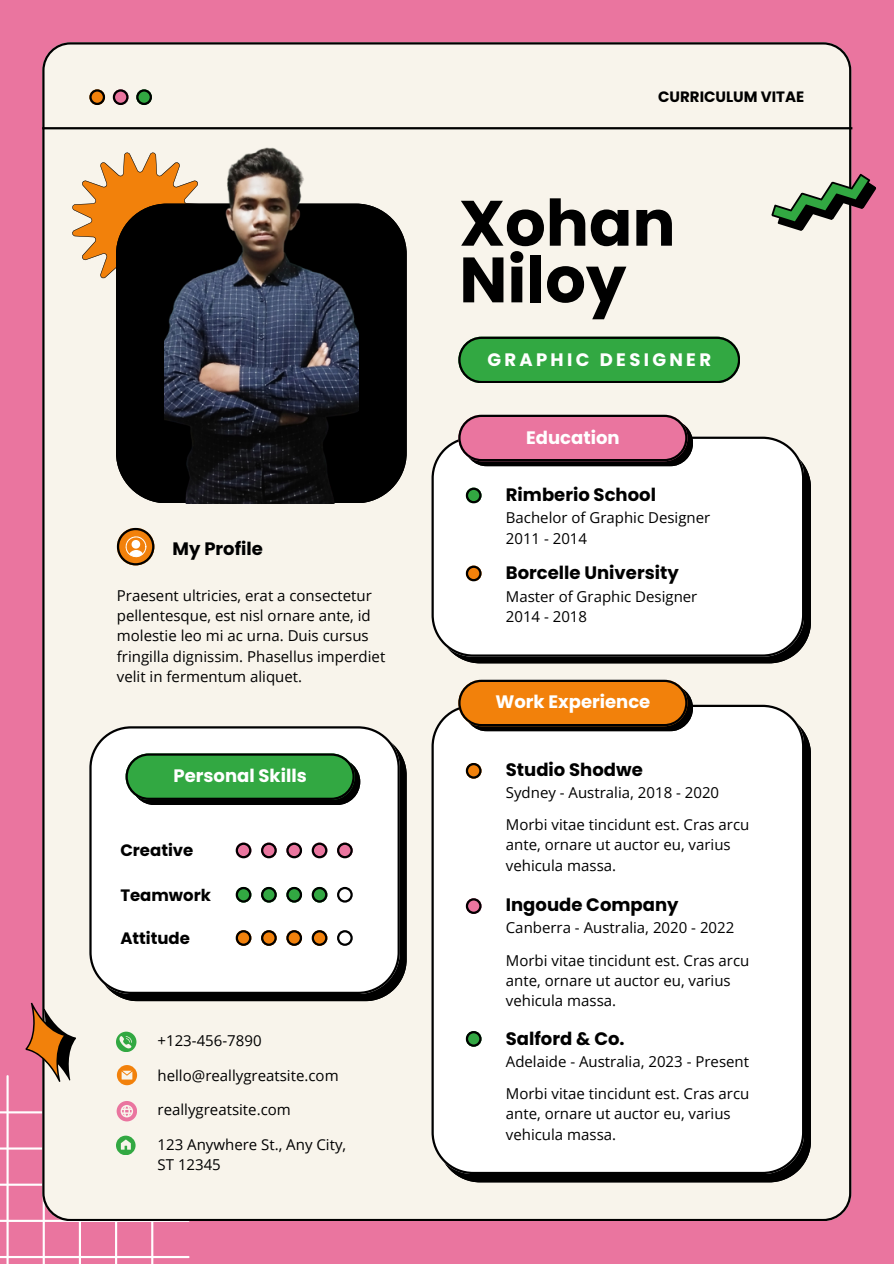
<style>
.page{position:relative;width:894px;height:1264px;background:#fff}
.page>*{position:absolute;margin:0;border:0;box-sizing:border-box;transform-origin:0 0}
.t1{font:700 63.9px/56.7px "Poppins";color:#000}
.t2{font:700 18px "Poppins";color:#000}
.t3{font:700 18px "Poppins";color:#fff}
.t4{font:700 18px "Poppins";letter-spacing:.185em;color:#fff}
.t5{font:700 16.5px "Poppins";color:#000}
.t6{font:15px/20.2px "Open Sans";color:#000}
.t7{font:700 15px "Poppins";color:#000}
</style>
<div class="page">
<div style="left:0;top:0;width:893px;height:1263px;background:#ea759f"></div>
<div style="left:42px;top:42px;width:809px;height:1178px;background:#f8f4eb"></div>
<svg style="left:458px;top:337px;width:281px;height:46px;background:#339a40"></svg>
<svg style="left:71px;top:152px;width:93px;height:137px;background:#eeb374"></svg>
<svg style="left:116px;top:204px;width:290px;height:299px;background:#110f0c"></svg>
<svg style="left:189px;top:733px;width:217px;height:268px;background:#232322"></svg>
<div style="left:89px;top:726px;width:310px;height:268px;background:#fff"></div>
<svg style="left:438px;top:446px;width:372px;height:217px;background:#292827"></svg>
<div style="left:431px;top:436px;width:373px;height:220px;background:#fff"></div>
<svg style="left:438px;top:713px;width:372px;height:469px;background:#1a1918"></svg>
<div style="left:431px;top:704px;width:373px;height:470px;background:#fff"></div>
<svg style="left:458px;top:679px;width:234px;height:52px;background:#c57017"></svg>
<svg style="left:458px;top:415px;width:234px;height:51px"></svg>
<svg style="left:125px;top:753px;width:235px;height:51px;background:#338d3f"></svg>
<svg style="left:236px;top:886px;width:15px;height:16px"></svg>
<svg style="left:236px;top:930px;width:15px;height:15px"></svg>
<svg style="left:236px;top:842px;width:15px;height:16px"></svg>
<svg style="left:261px;top:886px;width:16px;height:16px"></svg>
<svg style="left:261px;top:930px;width:16px;height:15px"></svg>
<svg style="left:261px;top:842px;width:16px;height:16px"></svg>
<div style="left:327px;top:889px;width:15px;height:15px;background:#fff;border-radius:50%"></div>
<div style="left:352px;top:846px;width:15px;height:15px;background:#fff;border-radius:50%"></div>
<div style="left:352px;top:889px;width:15px;height:15px;background:#fff;border-radius:50%"></div>
<div style="left:352px;top:932px;width:15px;height:15px;background:#fff;border-radius:50%"></div>
<hr style="left:42px;top:127px;width:810px;height:2px;background:#000">
<svg style="left:89px;top:89px;width:16px;height:16px"></svg>
<svg style="left:113px;top:89px;width:15px;height:16px"></svg>
<svg style="left:465px;top:565px;width:16px;height:16px"></svg>
<svg style="left:465px;top:487px;width:16px;height:16px"></svg>
<svg style="left:465px;top:763px;width:16px;height:15px"></svg>
<svg style="left:465px;top:898px;width:16px;height:16px"></svg>
<svg style="left:465px;top:1031px;width:16px;height:15px"></svg>
<svg style="left:136px;top:89px;width:16px;height:16px"></svg>
<svg style="left:286px;top:886px;width:16px;height:16px"></svg>
<svg style="left:286px;top:930px;width:16px;height:15px"></svg>
<svg style="left:286px;top:842px;width:16px;height:16px"></svg>
<svg style="left:311px;top:886px;width:16px;height:16px"></svg>
<svg style="left:311px;top:930px;width:16px;height:15px"></svg>
<svg style="left:311px;top:842px;width:16px;height:16px"></svg>
<svg style="left:337px;top:886px;width:15px;height:16px"></svg>
<svg style="left:337px;top:930px;width:15px;height:15px"></svg>
<svg style="left:337px;top:842px;width:15px;height:16px"></svg>
<svg style="left:117px;top:528px;width:37px;height:37px"></svg>
<svg style="left:0;top:992px;width:189px;height:271px"></svg>
<svg style="left:767px;top:168px;width:110px;height:71px"></svg>
<img style="left:164px;top:95px;width:194px;height:408px">
<p class="t2" style="left:172px;top:536px;width:92px">My Profile</p>
<p class="t6" style="left:117px;top:585px;width:270px">Praesent ultricies, erat a consectetur pellentesque, est nisl ornare ante, id molestie leo mi ac urna. Duis cursus fringilla dignissim. Phasellus imperdiet velit in fermentum aliquet.</p>
<p class="t3" style="left:173px;top:763px;width:135px">Personal Skills</p>
<p class="t5" style="left:120px;top:838px;width:75px">Creative</p>
<p class="t5" style="left:120px;top:883px;width:92px">Teamwork</p>
<p class="t5" style="left:120px;top:926px;width:71px">Attitude</p>
<p class="t6" style="left:157px;top:1029px;width:105px">+123-456-7890</p>
<p class="t6" style="left:157px;top:1064px;width:182px">hello@reallygreatsite.com</p>
<p class="t6" style="left:157px;top:1099px;width:135px">reallygreatsite.com</p>
<p class="t6" style="left:157px;top:1133px;width:190px">123 Anywhere St., Any City,</p>
<p class="t6" style="left:157px;top:1154px;width:65px">ST 12345</p>
<p class="t7" style="left:658px;top:87px;width:148px">CURRICULUM VITAE</p>
<p class="t1" style="left:459px;top:195px;width:218px">Xohan<br>Niloy</p>
<p class="t4" style="left:487px;top:346px;width:225px">GRAPHIC DESIGNER</p>
<p class="t3" style="left:526px;top:425px;width:95px">Education</p>
<p class="t2" style="left:505px;top:482px;width:152px">Rimberio School</p>
<p class="t6" style="left:505px;top:507px;width:206px">Bachelor of Graphic Designer</p>
<p class="t6" style="left:505px;top:527px;width:83px">2011 - 2014</p>
<p class="t2" style="left:505px;top:560px;width:174px">Borcelle University</p>
<p class="t6" style="left:505px;top:585px;width:193px">Master of Graphic Designer</p>
<p class="t6" style="left:505px;top:606px;width:83px">2014 - 2018</p>
<p class="t3" style="left:495px;top:689px;width:156px">Work Experience</p>
<p class="t2" style="left:505px;top:756px;width:138px">Studio Shodwe</p>
<p class="t6" style="left:505px;top:781px;width:215px">Sydney - Australia, 2018 - 2020</p>
<p class="t6" style="left:505px;top:814px;width:245px">Morbi vitae tincidunt est. Cras arcu ante, ornare ut auctor eu, varius vehicula massa.</p>
<p class="t2" style="left:505px;top:892px;width:174px">Ingoude Company</p>
<p class="t6" style="left:505px;top:917px;width:230px">Canberra - Australia, 2020 - 2022</p>
<p class="t6" style="left:505px;top:949px;width:245px">Morbi vitae tincidunt est. Cras arcu ante, ornare ut auctor eu, varius vehicula massa.</p>
<p class="t2" style="left:505px;top:1025px;width:120px">Salford &amp; Co.</p>
<p class="t6" style="left:505px;top:1050px;width:245px">Adelaide - Australia, 2023 - Present</p>
<p class="t6" style="left:505px;top:1083px;width:245px">Morbi vitae tincidunt est. Cras arcu ante, ornare ut auctor eu, varius vehicula massa.</p>
</div>
